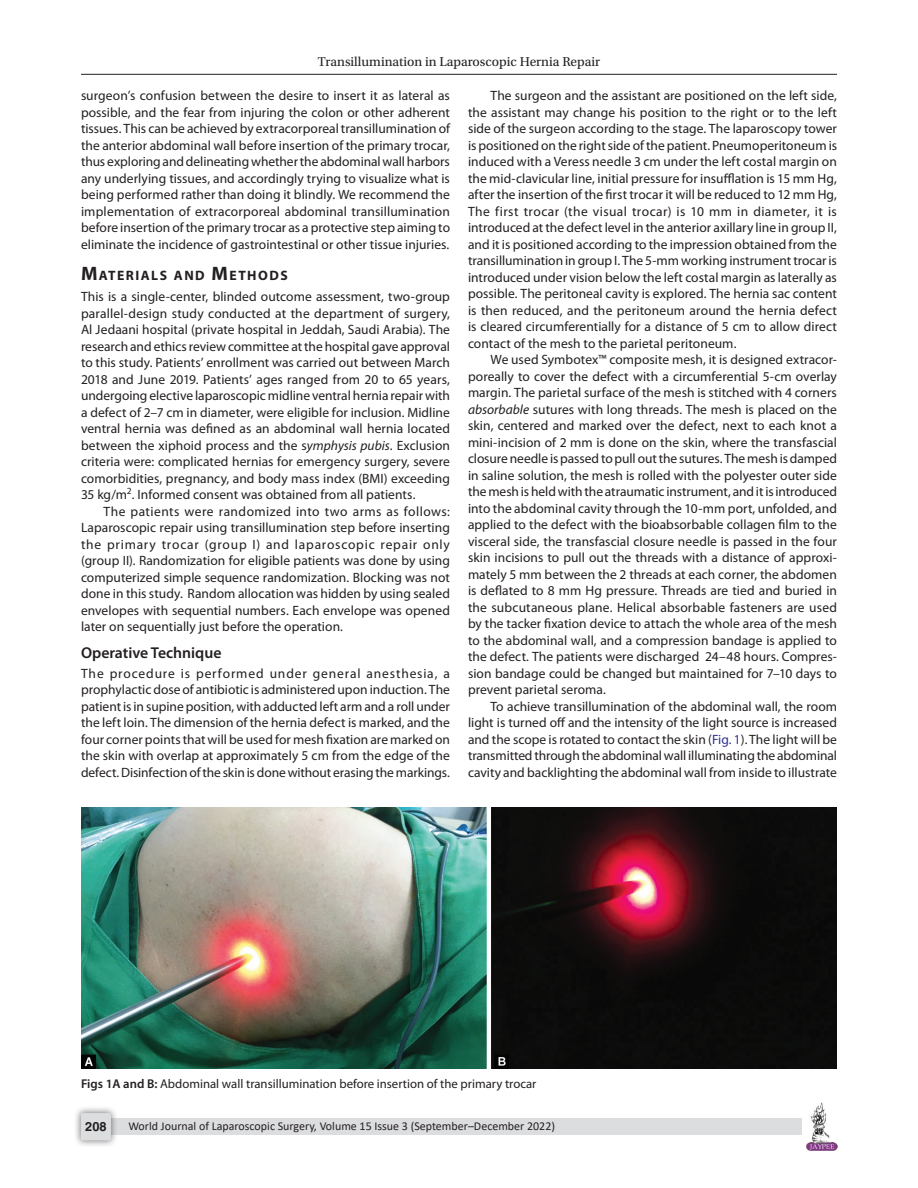
<style>
.page{position:relative;width:918px;height:1188px;background:#fff}
.page>*{position:absolute;margin:0;border:0;box-sizing:border-box;transform-origin:0 0}
.Head-2{font:600 15.75px "Myriad Pro";color:#231f20}
.Head-1{font:700 13.65px "Myriad Pro";letter-spacing:.105em;color:#231f20}
.Para-Indent{font:13.5px/16.5px "Myriad Pro";color:#231f20;text-align:justify}
.Para-NoIndent{font:13.5px/16.5px "Myriad Pro";letter-spacing:-.005em;color:#231f20;text-align:justify}
.t1{font:13.5px "Utopia Std";color:#231f20}
.FigCaption{font:12.75px "Myriad Pro";color:#231f20}
.t2{font:700 12.75px "Helvetica LT Std";color:#231f20}
.t3{font:12px "Calibri";color:#231f20}
.s1{font-size:19.5px}
.s2{font-style:italic}
.s3{color:#2e3092}
.s4{font-weight:600}
</style>
<div class="page">
<hr style="left:81px;top:74px;width:756px;height:1px;background:#231f20">
<img style="left:807px;top:1103px;width:30px;height:48px">
<div style="left:96px;top:1119px;width:706px;height:16px;background:#dcdddf"></div>
<div style="left:73px;top:1106px;width:45px;height:41px;background:#231f20;opacity:.61"></div>
<div style="left:81px;top:1113px;width:30px;height:27px;background:#dcdddf;border-radius:2px"></div>
<img style="left:81px;top:808px;width:756px;height:261px">
<p class="t1" style="left:318px;top:55px;width:284px">Transillumination in Laparoscopic Hernia Repair</p>
<p class="Para-Indent" style="left:81px;top:87px;width:371px">surgeon’s confusion between the desire to insert it as lateral as possible, and the fear from injuring the colon or other adherent tissues. This can be achieved by extracorporeal transillumination of the anterior abdominal wall before insertion of the primary trocar, thus exploring and delineating whether the abdominal wall harbors any underlying tissues, and accordingly trying to visualize what is being performed rather than doing it blindly. We recommend the implementation of extracorporeal abdominal transillumination before insertion of the primary trocar as a protective step aiming to eliminate the incidence of gastrointestinal or other tissue injuries.</p>
<p class="Head-1" style="left:81px;top:267px;width:208px"><span class="s1">M</span>ATERIALS AND <span class="s1">M</span>ETHODS</p>
<p class="Para-NoIndent" style="left:81px;top:288px;width:371px">This is a single-center, blinded outcome assessment, two-group parallel-design study conducted at the department of surgery, Al Jedaani hospital (private hospital in Jeddah, Saudi Arabia). The research and ethics review committee at the hospital gave approval to this study. Patients’ enrollment was carried out between March 2018 and June 2019. Patients’ ages ranged from 20 to 65 years, undergoing elective laparoscopic midline ventral hernia repair with a defect of 2–7 cm in diameter, were eligible for inclusion. Midline ventral hernia was defined as an abdominal wall hernia located between the xiphoid process and the s<span class="s2">ymphysis pubis</span>. Exclusion criteria were: complicated hernias for emergency surgery, severe comorbidities, pregnancy, and body mass index (BMI) exceeding 35 kg/m<sup>2</sup>. Informed consent was obtained from all patients.</p>
<p class="Para-Indent" style="left:81px;top:503px;width:371px;text-indent:22px">The patients were randomized into two arms as follows:<br>Laparoscopic repair using transillumination step before inserting the primary trocar (group I) and laparoscopic repair only (group II). Randomization for eligible patients was done by using computerized simple sequence randomization. Blocking was not done in this study. Random allocation was hidden by using sealed envelopes with sequential numbers. Each envelope was opened later on sequentially just before the operation.</p>
<p class="Head-2" style="left:81px;top:643px;width:142px">Operative Technique</p>
<p class="Para-NoIndent" style="left:81px;top:665px;width:371px">The procedure is performed under general anesthesia, a prophylactic dose of antibiotic is administered upon induction. The patient is in supine position, with adducted left arm and a roll under the left loin. The dimension of the hernia defect is marked, and the four corner points that will be used for mesh fixation are marked on the skin with overlap at approximately 5 cm from the edge of the defect. Disinfection of the skin is done without erasing the markings.</p>
<p class="Para-Indent" style="left:468px;top:87px;width:371px;text-indent:22px">The surgeon and the assistant are positioned on the left side, the assistant may change his position to the right or to the left side of the surgeon according to the stage. The laparoscopy tower is positioned on the right side of the patient. Pneumoperitoneum is induced with a Veress needle 3 cm under the left costal margin on the mid-clavicular line, initial pressure for insufflation is 15 mm Hg, after the insertion of the first trocar it will be reduced to 12 mm Hg, The first trocar (the visual trocar) is 10 mm in diameter, it is introduced at the defect level in the anterior axillary line in group II, and it is positioned according to the impression obtained from the transillumination in group I. The 5-mm working instrument trocar is introduced under vision below the left costal margin as laterally as possible. The peritoneal cavity is explored. The hernia sac content is then reduced, and the peritoneum around the hernia defect is cleared circumferentially for a distance of 5 cm to allow direct contact of the mesh to the parietal peritoneum.</p>
<p class="Para-Indent" style="left:468px;top:351px;width:371px;text-indent:22px">We used Symbotex™ composite mesh, it is designed extracor&shy;poreally to cover the defect with a circumferential 5-cm overlay margin. The parietal surface of the mesh is stitched with 4 corners <span class="s2">absorbable</span> sutures with long threads. The mesh is placed on the skin, centered and marked over the defect, next to each knot a mini-incision of 2 mm is done on the skin, where the transfascial closure needle is passed to pull out the sutures. The mesh is damped in saline solution, the mesh is rolled with the polyester outer side the mesh is held with the atraumatic instrument, and it is introduced into the abdominal cavity through the 10-mm port, unfolded, and applied to the defect with the bioabsorbable collagen film to the visceral side, the transfascial closure needle is passed in the four skin incisions to pull out the threads with a distance of approxi&shy;mately 5 mm between the 2 threads at each corner, the abdomen is deflated to 8 mm Hg pressure. Threads are tied and buried in the subcutaneous plane. Helical absorbable fasteners are used by the tacker fixation device to attach the whole area of the mesh to the abdominal wall, and a compression bandage is applied to the defect. The patients were discharged 24–48 hours. Compres&shy;sion bandage could be changed but maintained for 7–10 days to prevent parietal seroma.</p>
<p class="Para-Indent" style="left:468px;top:698px;width:371px;text-indent:22px">To achieve transillumination of the abdominal wall, the room light is turned off and the intensity of the light source is increased and the scope is rotated to contact the skin (<span class="s3">Fig. 1</span>). The light will be transmitted through the abdominal wall illuminating the abdominal cavity and backlighting the abdominal wall from inside to illustrate</p>
<p class="FigCaption" style="left:81px;top:1075px;width:457px"><span class="s4">Figs 1A and B:</span> Abdominal wall transillumination before insertion of the primary trocar</p>
<p class="t2" style="left:85px;top:1119px;width:23px">208</p>
<p class="t3" style="left:128px;top:1117px;width:428px">World Journal of Laparoscopic Surgery, Volume 15 Issue 3 (September–December 2022)</p>
</div>
